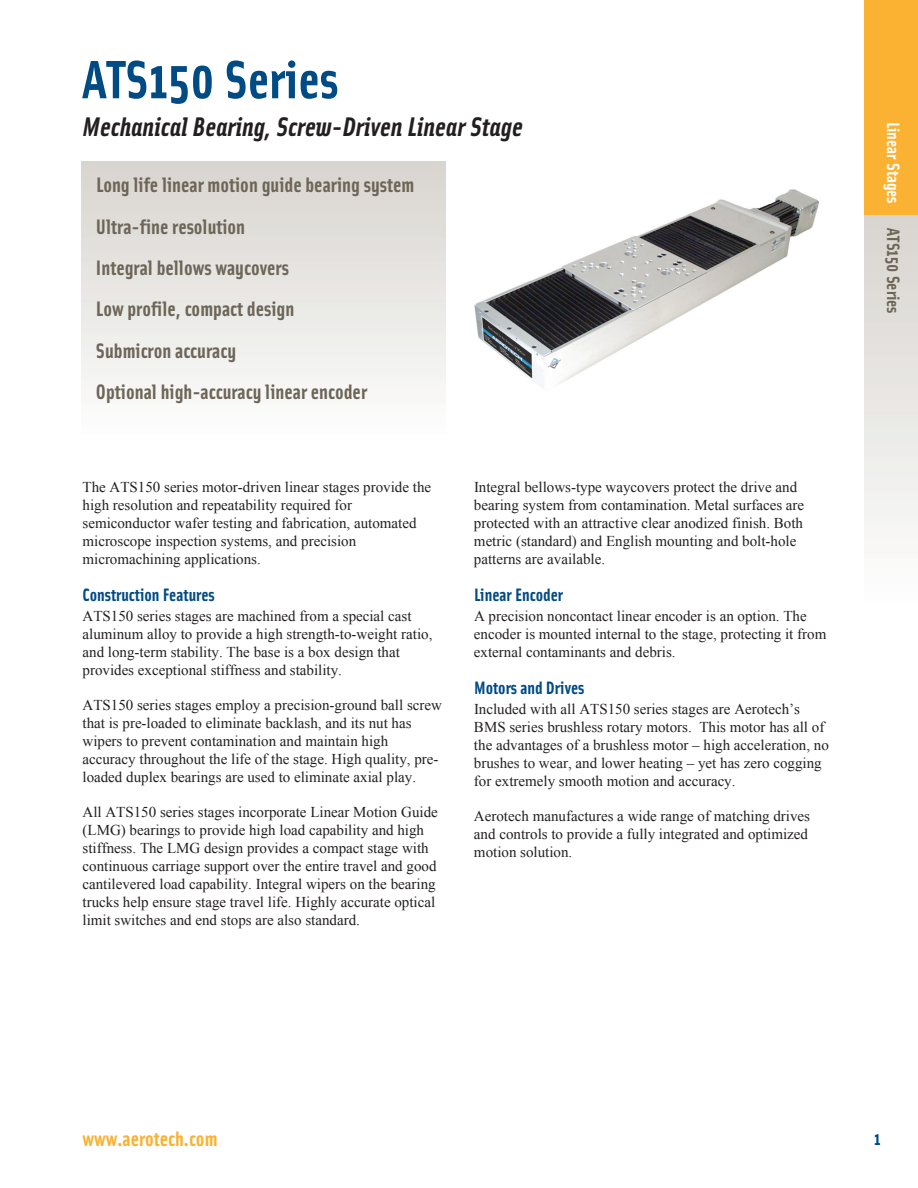
<style>
.page{position:relative;width:918px;height:1188px;background:#fff}
.page>*{position:absolute;margin:0;border:0;box-sizing:border-box;transform-origin:0 0}
.t1{font:700 54px "Solex";color:#004b84}
.t2{font:italic 700 27px "Solex";color:#231f20}
.t3{font:700 21px/41.4px "Solex";color:#6d6658}
.t4{font:700 21px "Solex";color:#fbb131}
.t5{font:700 18px "Solex";color:#004b84}
.t6{font:700 18px "Solex";color:#6d6658}
.t7{font:700 18px "Solex";color:#fff}
.t8{font:15px/18px "Times New Roman";color:#231f20}
</style>
<div class="page">
<div style="left:864px;top:0;width:54px;height:216px;background:#fbb131"></div>
<div style="left:864px;top:216px;width:54px;height:391px;background:linear-gradient(to bottom,#d8d4cf,#fdfefd)"></div>
<img style="left:474px;top:189px;width:345px;height:196px">
<div style="left:81px;top:162px;width:365px;height:277px;background:linear-gradient(to bottom,#d8d4cf,#fdfefd)"></div>
<h1 class="t1" style="left:82px;top:48px;width:257px">ATS150 Series</h1>
<h2 class="t2" style="left:82px;top:111px;width:442px">Mechanical Bearing, Screw-Driven Linear Stage</h2>
<h3 class="t3" style="left:96px;top:164px;width:320px">Long life linear motion guide bearing system<br>Ultra-fine resolution<br>Integral bellows waycovers<br>Low profile, compact design<br>Submicron accuracy<br>Optional high-accuracy linear encoder</h3>
<p class="t8" style="left:83px;top:478px;width:350px">The ATS150 series motor-driven linear stages provide the high resolution and repeatability required for semiconductor wafer testing and fabrication, automated microscope inspection systems, and precision micromachining applications.</p>
<p class="t5" style="left:83px;top:584px;width:134px">Construction Features</p>
<p class="t8" style="left:83px;top:607px;width:351px">ATS150 series stages are machined from a special cast aluminum alloy to provide a high strength-to-weight ratio, and long-term stability. The base is a box design that provides exceptional stiffness and stability.</p>
<p class="t8" style="left:83px;top:696px;width:361px">ATS150 series stages employ a precision-ground ball screw that is pre-loaded to eliminate backlash, and its nut has wipers to prevent contamination and maintain high accuracy throughout the life of the stage. High quality, pre&shy;loaded duplex bearings are used to eliminate axial play.</p>
<p class="t8" style="left:83px;top:803px;width:357px">All ATS150 series stages incorporate Linear Motion Guide (LMG) bearings to provide high load capability and high stiffness. The LMG design provides a compact stage with continuous carriage support over the entire travel and good cantilevered load capability. Integral wipers on the bearing trucks help ensure stage travel life. Highly accurate optical limit switches and end stops are also standard.</p>
<p class="t8" style="left:474px;top:478px;width:332px">Integral bellows-type waycovers protect the drive and bearing system from contamination. Metal surfaces are protected with an attractive clear anodized finish. Both metric (standard) and English mounting and bolt-hole patterns are available.</p>
<p class="t5" style="left:474px;top:584px;width:91px">Linear Encoder</p>
<p class="t8" style="left:474px;top:607px;width:354px">A precision noncontact linear encoder is an option. The encoder is mounted internal to the stage, protecting it from external contaminants and debris.</p>
<p class="t5" style="left:474px;top:677px;width:112px">Motors and Drives</p>
<p class="t8" style="left:474px;top:700px;width:356px">Included with all ATS150 series stages are Aerotech’s BMS series brushless rotary motors. This motor has all of the advantages of a brushless motor – high acceleration, no brushes to wear, and lower heating – yet has zero cogging for extremely smooth motion and accuracy.</p>
<p class="t8" style="left:474px;top:807px;width:338px">Aerotech manufactures a wide range of matching drives and controls to provide a fully integrated and optimized motion solution.</p>
<p class="t7" style="left:904px;top:122px;width:84px;rotate:90deg">Linear Stages</p>
<p class="t6" style="left:904px;top:228px;width:87px;rotate:90deg">ATS150 Series</p>
<h3 class="t4" style="left:82px;top:1127px;width:137px">www.aerotech.com</h3>
<p class="t5" style="left:874px;top:1129px;width:8px">1</p>
</div>
